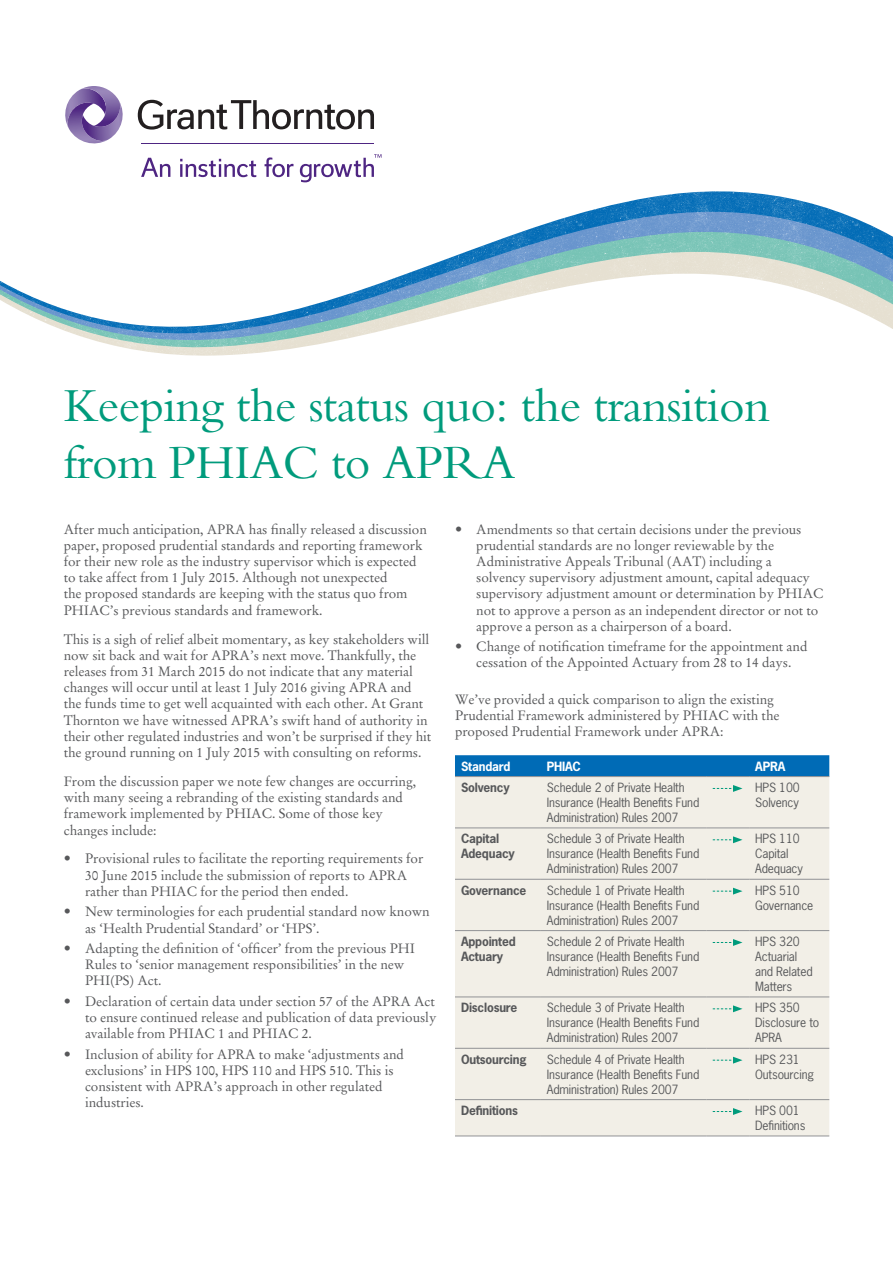
<style>
.page{position:relative;width:893px;height:1263px;background:#fff}
.page>*{position:absolute;margin:0;border:0;box-sizing:border-box;transform-origin:0 0}
.M_Cover_title{font:49.5px/57px "Bembo";letter-spacing:-.015em;color:#009b7c}
.C_Body_copy{font:13.5px/16.2px "Stempel Garamond LT Std";letter-spacing:-.005em;color:#57585a}
.J_Table_copy{font:12px/15px "News Gothic Std";letter-spacing:-.015em;color:#57585a}
.J_Table_copy-2{font:700 12px/15px "News Gothic Std";letter-spacing:-.015em;color:#57585a}
.I_Table_heading{font:700 12px "News Gothic Std";letter-spacing:-.015em;color:#fff}
.s1{font-size:14.25px}
</style>
<div class="page">
<img style="left:0;top:99px;width:893px;height:1038px">
<svg style="left:138px;top:100px;width:236px;height:30px"></svg>
<svg style="left:141px;top:158px;width:29px;height:19px"></svg>
<svg style="left:180px;top:159px;width:76px;height:18px"></svg>
<svg style="left:265px;top:157px;width:28px;height:20px"></svg>
<svg style="left:300px;top:154px;width:81px;height:28px"></svg>
<hr style="left:142px;top:143px;width:232px;height:1px;background:#4e2582">
<svg style="left:61px;top:86px;width:66px;height:61px"></svg>
<div style="left:455px;top:755px;width:374px;height:21px;background:#006bb6"></div>
<div style="left:455px;top:777px;width:374px;height:358px;background:#f2efe7"></div>
<hr style="left:455px;top:776px;width:86px;height:1px;background:#919295">
<hr style="left:541px;top:776px;width:166px;height:1px;background:#919295">
<hr style="left:707px;top:776px;width:42px;height:1px;background:#919295">
<hr style="left:749px;top:776px;width:80px;height:1px;background:#919295">
<hr style="left:455px;top:827px;width:86px;height:1px;background:#919295">
<hr style="left:541px;top:827px;width:166px;height:1px;background:#919295">
<hr style="left:707px;top:827px;width:42px;height:1px;background:#919295">
<hr style="left:749px;top:827px;width:80px;height:1px;background:#919295">
<hr style="left:455px;top:879px;width:86px;height:1px;background:#919295">
<hr style="left:541px;top:879px;width:166px;height:1px;background:#919295">
<hr style="left:707px;top:879px;width:42px;height:1px;background:#919295">
<hr style="left:749px;top:879px;width:80px;height:1px;background:#919295">
<hr style="left:455px;top:930px;width:86px;height:1px;background:#919295">
<hr style="left:541px;top:930px;width:166px;height:1px;background:#919295">
<hr style="left:707px;top:930px;width:42px;height:1px;background:#919295">
<hr style="left:749px;top:930px;width:80px;height:1px;background:#919295">
<hr style="left:455px;top:996px;width:86px;height:1px;background:#919295">
<hr style="left:541px;top:996px;width:166px;height:1px;background:#919295">
<hr style="left:707px;top:996px;width:42px;height:1px;background:#919295">
<hr style="left:749px;top:996px;width:80px;height:1px;background:#919295">
<hr style="left:455px;top:1048px;width:86px;height:1px;background:#919295">
<hr style="left:541px;top:1048px;width:166px;height:1px;background:#919295">
<hr style="left:707px;top:1048px;width:42px;height:1px;background:#919295">
<hr style="left:749px;top:1048px;width:80px;height:1px;background:#919295">
<hr style="left:455px;top:1099px;width:86px;height:1px;background:#919295">
<hr style="left:541px;top:1099px;width:166px;height:1px;background:#919295">
<hr style="left:707px;top:1099px;width:42px;height:1px;background:#919295">
<hr style="left:749px;top:1099px;width:80px;height:1px;background:#919295">
<hr style="left:455px;top:1135px;width:86px;height:1px;background:#919295">
<hr style="left:541px;top:1135px;width:166px;height:1px;background:#919295">
<hr style="left:707px;top:1135px;width:42px;height:1px;background:#919295">
<hr style="left:749px;top:1135px;width:80px;height:1px;background:#919295">
<svg style="left:713px;top:785px;width:29px;height:7px"></svg>
<svg style="left:713px;top:836px;width:29px;height:7px"></svg>
<svg style="left:713px;top:888px;width:29px;height:6px"></svg>
<svg style="left:713px;top:939px;width:29px;height:7px"></svg>
<svg style="left:713px;top:1005px;width:29px;height:7px"></svg>
<svg style="left:713px;top:1057px;width:29px;height:6px"></svg>
<svg style="left:713px;top:1108px;width:29px;height:7px"></svg>
<p class="M_Cover_title" style="left:64px;top:375px;width:708px">Keeping the status quo: the transition from PHIAC to APRA</p>
<p class="C_Body_copy" style="left:64px;top:521px;width:365px">After much anticipation, APRA has finally released a discussion paper, proposed prudential standards and reporting framework for their new role as the industry supervisor which is expected to take affect from 1 July 2015. Although not unexpected<br>the proposed standards are keeping with the status quo from PHIAC’s previous standards and framework.</p>
<p class="C_Body_copy" style="left:64px;top:631px;width:369px">This is a sigh of relief albeit momentary, as key stakeholders will now sit back and wait for APRA’s next move. Thankfully, the releases from 31 March 2015 do not indicate that any material changes will occur until at least 1 July 2016 giving APRA and the funds time to get well acquainted with each other. At Grant Thornton we have witnessed APRA’s swift hand of authority in their other regulated industries and won’t be surprised if they hit the ground running on 1 July 2015 with consulting on reforms.</p>
<p class="C_Body_copy" style="left:64px;top:773px;width:354px">From the discussion paper we note few changes are occurring, with many seeing a rebranding of the existing standards and framework implemented by PHIAC. Some of those key changes include:</p>
<p class="C_Body_copy" style="left:85px;top:851px;width:340px;text-indent:-21px"><span class="s1">•</span> Provisional rules to facilitate the reporting requirements for<br>30 June 2015 include the submission of reports to APRA rather than PHIAC for the period then ended.</p>
<p class="C_Body_copy" style="left:85px;top:904px;width:346px;text-indent:-21px"><span class="s1">•</span> New terminologies for each prudential standard now known as ‘Health Prudential Standard’ or ‘HPS’.</p>
<p class="C_Body_copy" style="left:85px;top:940px;width:332px;text-indent:-21px"><span class="s1">•</span> Adapting the definition of ‘officer’ from the previous PHI<br>Rules to ‘senior management responsibilities’ in the new<br>PHI(PS) Act.</p>
<p class="C_Body_copy" style="left:85px;top:993px;width:353px;text-align:justify;text-indent:-21px"><span class="s1">•</span> Declaration of certain data under section 57 of the APRA Act to ensure continued release and publication of data previously available from PHIAC 1 and PHIAC 2.</p>
<p class="C_Body_copy" style="left:85px;top:1046px;width:320px;text-indent:-21px"><span class="s1">•</span> Inclusion of ability for APRA to make ‘adjustments and exclusions’ in HPS 100, HPS 110 and HPS 510. This is consistent with APRA’s approach in other regulated industries.</p>
<p class="C_Body_copy" style="left:476px;top:521px;width:349px;text-indent:-21px"><span class="s1">•</span> Amendments so that certain decisions under the previous prudential standards are no longer reviewable by the Administrative Appeals Tribunal (AAT) including a solvency supervisory adjustment amount, capital adequacy supervisory adjustment amount or determination by PHIAC not to approve a person as an independent director or not to approve a person as a chairperson of a board.</p>
<p class="C_Body_copy" style="left:455px;top:638px;width:354px;text-align:center"><span class="s1">•</span> Change of notification timeframe for the appointment and cessation of the Appointed Actuary from 28 to 14 days.</p>
<p class="C_Body_copy" style="left:455px;top:691px;width:326px">We’ve provided a quick comparison to align the existing<br>Prudential Framework administered by PHIAC with the proposed Prudential Framework under APRA:</p>
<p class="I_Table_heading" style="left:461px;top:758px;width:51px">Standard</p>
<p class="I_Table_heading" style="left:547px;top:758px;width:36px">PHIAC</p>
<p class="I_Table_heading" style="left:755px;top:758px;width:32px">APRA</p>
<p class="J_Table_copy-2" style="left:461px;top:780px;width:50px">Solvency</p>
<p class="J_Table_copy" style="left:547px;top:780px;width:154px">Schedule 2 of Private Health<br>Insurance (Health Benefits Fund<br>Administration) Rules 2007</p>
<p class="J_Table_copy" style="left:755px;top:780px;width:46px">HPS 100<br>Solvency</p>
<p class="J_Table_copy-2" style="left:461px;top:831px;width:55px">Capital<br>Adequacy</p>
<p class="J_Table_copy" style="left:547px;top:831px;width:154px">Schedule 3 of Private Health<br>Insurance (Health Benefits Fund<br>Administration) Rules 2007</p>
<p class="J_Table_copy" style="left:755px;top:831px;width:49px">HPS 110<br>Capital<br>Adequacy</p>
<p class="J_Table_copy-2" style="left:461px;top:882px;width:67px">Governance</p>
<p class="J_Table_copy" style="left:547px;top:882px;width:154px">Schedule 1 of Private Health<br>Insurance (Health Benefits Fund<br>Administration) Rules 2007</p>
<p class="J_Table_copy" style="left:755px;top:882px;width:60px">HPS 510<br>Governance</p>
<p class="J_Table_copy-2" style="left:461px;top:934px;width:56px">Appointed<br>Actuary</p>
<p class="J_Table_copy" style="left:547px;top:934px;width:154px">Schedule 2 of Private Health<br>Insurance (Health Benefits Fund<br>Administration) Rules 2007</p>
<p class="J_Table_copy" style="left:755px;top:934px;width:59px">HPS 320<br>Actuarial and Related<br>Matters</p>
<p class="J_Table_copy-2" style="left:461px;top:1000px;width:58px">Disclosure</p>
<p class="J_Table_copy" style="left:547px;top:1000px;width:154px">Schedule 3 of Private Health<br>Insurance (Health Benefits Fund<br>Administration) Rules 2007</p>
<p class="J_Table_copy" style="left:755px;top:1000px;width:65px">HPS 350<br>Disclosure to<br>APRA</p>
<p class="J_Table_copy-2" style="left:461px;top:1051px;width:67px">Outsourcing</p>
<p class="J_Table_copy" style="left:547px;top:1051px;width:154px">Schedule 4 of Private Health<br>Insurance (Health Benefits Fund<br>Administration) Rules 2007</p>
<p class="J_Table_copy" style="left:755px;top:1051px;width:60px">HPS 231<br>Outsourcing</p>
<p class="J_Table_copy-2" style="left:461px;top:1103px;width:58px">Definitions</p>
<p class="J_Table_copy" style="left:755px;top:1103px;width:52px">HPS 001<br>Definitions</p>
</div>
